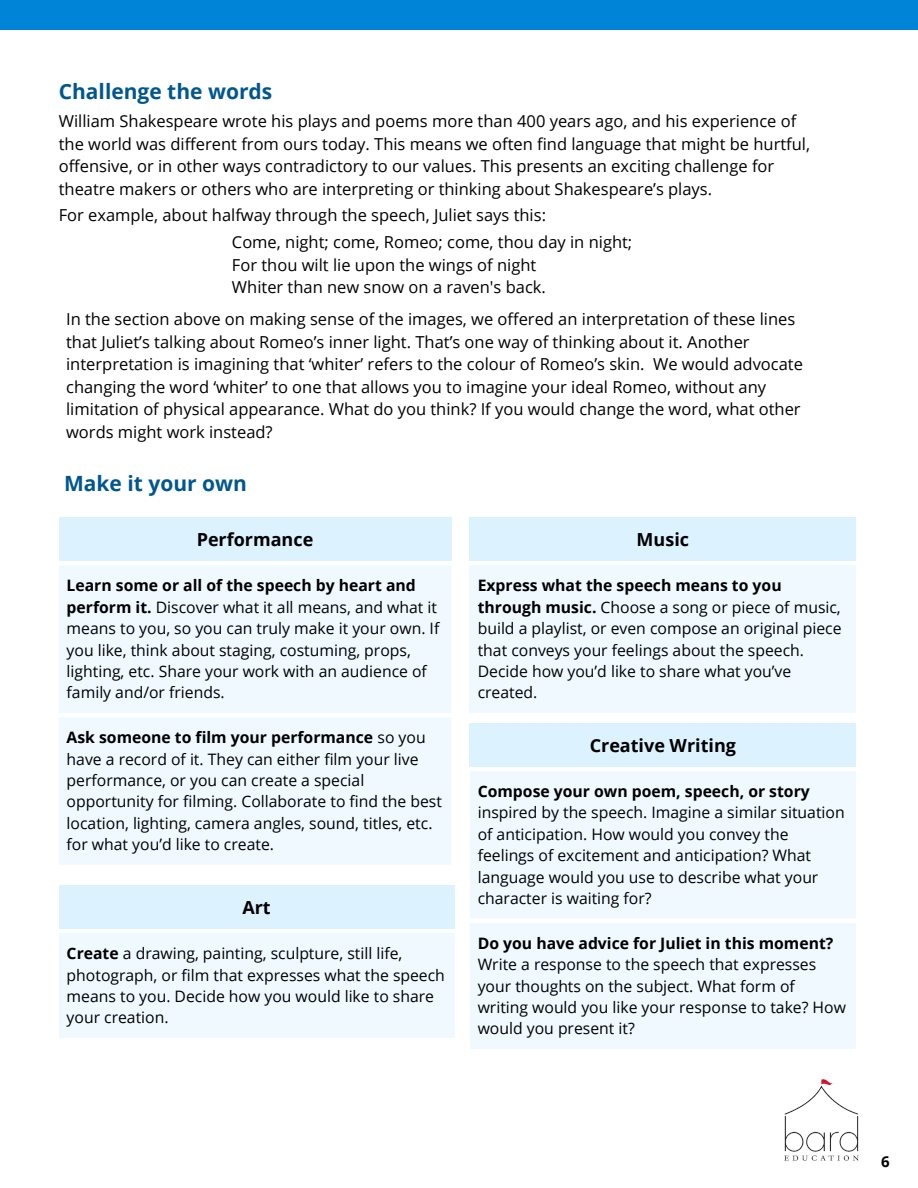
<style>
.page{position:relative;width:918px;height:1188px;background:#fff}
.page>*{position:absolute;margin:0;border:0;box-sizing:border-box;transform-origin:0 0}
.t1{font:700 21px "Open Sans";color:#00578e}
.t2{font:700 18px "Open Sans";color:#000}
.t3{font:16.5px/22.5px "Open Sans";color:#000}
.t4{font:15.75px/21.3px "Open Sans";color:#000}
.t5{font:700 15px "Open Sans";color:#000}
.s1{font-weight:700}
</style>
<div class="page">
<div style="left:0;top:0;width:918px;height:30px;background:#0084d7"></div>
<img style="left:784px;top:1080px;width:74px;height:81px">
<div style="left:59px;top:517px;width:392px;height:44px;background:#dcf2ff"></div>
<div style="left:59px;top:566px;width:392px;height:299px;background:#eff9ff"></div>
<div style="left:470px;top:517px;width:386px;height:44px;background:#dcf2ff"></div>
<div style="left:470px;top:566px;width:386px;height:147px;background:#eff9ff"></div>
<div style="left:470px;top:723px;width:386px;height:44px;background:#dcf2ff"></div>
<div style="left:470px;top:771px;width:386px;height:278px;background:#eff9ff"></div>
<div style="left:59px;top:885px;width:395px;height:44px;background:#dcf2ff"></div>
<div style="left:59px;top:933px;width:395px;height:105px;background:#eff9ff"></div>
<p class="t1" style="left:59px;top:76px;width:215px">Challenge the words</p>
<p class="t3" style="left:59px;top:109px;width:753px">William Shakespeare wrote his plays and poems more than 400 years ago, and his experience of the world was different from ours today. This means we often find language that might be hurtful, offensive, or in other ways contradictory to our values. This presents an exciting challenge for theatre makers or others who are interpreting or thinking about Shakespeare’s plays.</p>
<p class="t3" style="left:59px;top:204px;width:489px">For example, about halfway through the speech, Juliet says this:</p>
<p class="t3" style="left:232px;top:231px;width:402px">Come, night; come, Romeo; come, thou day in night;</p>
<p class="t3" style="left:232px;top:253px;width:306px">For thou wilt lie upon the wings of night</p>
<h1 class="t3" style="left:232px;top:276px;width:315px">Whiter than new snow on a raven's back.</h1>
<p class="t3" style="left:66px;top:307px;width:738px">In the section above on making sense of the images, we offered an interpretation of these lines that Juliet’s talking about Romeo’s inner light. That’s one way of thinking about it. Another interpretation is imagining that ‘whiter’ refers to the colour of Romeo’s skin. We would advocate changing the word ‘whiter’ to one that allows you to imagine your ideal Romeo, without any limitation of physical appearance. What do you think? If you would change the word, what other words might work instead?</p>
<p class="t1" style="left:64px;top:469px;width:184px">Make it your own</p>
<p class="t2" style="left:197px;top:527px;width:118px">Performance</p>
<p class="t4" style="left:67px;top:575px;width:374px"><span class="s1">Learn some or all of the speech by heart and perform it.</span> Discover what it all means, and what it means to you, so you can truly make it your own. If you like, think about staging, costuming, props, lighting, etc. Share your work with an audience of family and/or friends.</p>
<p class="t4" style="left:67px;top:727px;width:377px"><span class="s1">Ask someone to film your performance</span> so you have a record of it. They can either film your live performance, or you can create a special opportunity for filming. Collaborate to find the best location, lighting, camera angles, sound, titles, etc. for what you’d like to create.</p>
<p class="t2" style="left:637px;top:527px;width:54px">Music</p>
<p class="t4" style="left:478px;top:575px;width:365px"><span class="s1">Express what the speech means to you through music.</span> Choose a song or piece of music, build a playlist, or even compose an original piece that conveys your feelings about the speech.<br>Decide how you’d like to share what you’ve created.</p>
<p class="t2" style="left:590px;top:733px;width:148px">Creative Writing</p>
<p class="t4" style="left:478px;top:780px;width:368px"><span class="s1">Compose your own poem, speech, or story </span>inspired by the speech. Imagine a similar situation of anticipation. How would you convey the feelings of excitement and anticipation? What language would you use to describe what your character is waiting for?</p>
<p class="t4" style="left:478px;top:932px;width:370px"><span class="s1">Do you have advice for Juliet in this moment?<br></span>Write a response to the speech that expresses your thoughts on the subject. What form of writing would you like your response to take? How would you present it?</p>
<p class="t2" style="left:242px;top:895px;width:30px">Art</p>
<p class="t4" style="left:67px;top:943px;width:380px"><span class="s1">Create</span> a drawing, painting, sculpture, still life, photograph, or film that expresses what the speech means to you. Decide how you would like to share your creation.</p>
<h1 class="t5" style="left:881px;top:1151px;width:10px">6</h1>
</div>
